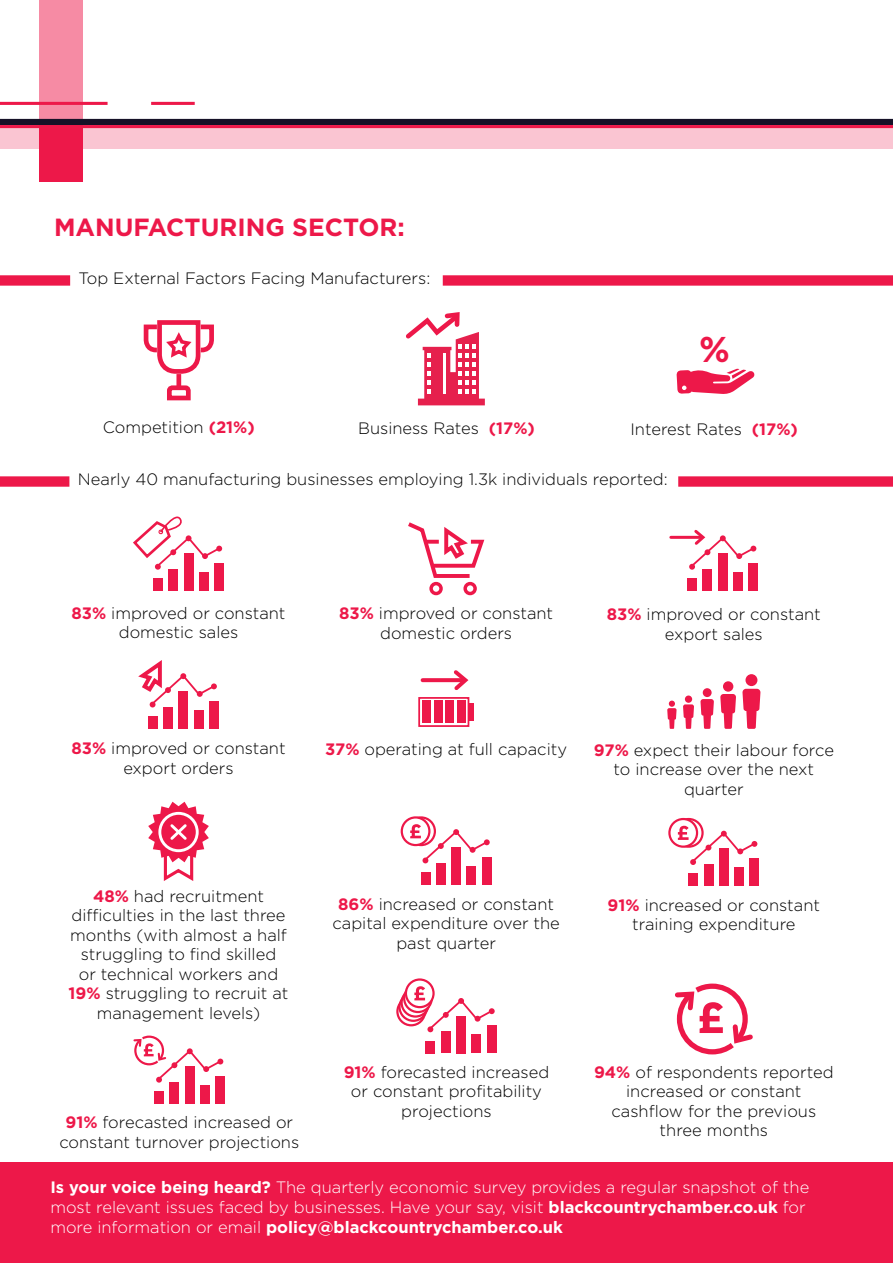
<style>
.page{position:relative;width:893px;height:1263px;background:#fff}
.page>*{position:absolute;margin:0;border:0;box-sizing:border-box;transform-origin:0 0}
.t1{font:700 35.85px "Gotham";color:#ed1849}
.t2{font:700 24.75px "Gotham";color:#ed1849}
.t3{font:300 16.5px/19.5px "Gotham";color:#000;text-align:center}
.t4{font:300 16.5px/19.5px "Gotham";color:#fff}
.s1{font-weight:700;color:#ed1849}
.s2{font-weight:700}
</style>
<div class="page">
<div style="left:39px;top:119px;width:44px;height:63px;background:#ed1849"></div>
<div style="left:39px;top:0;width:44px;height:119px;background:#f68ba4"></div>
<hr style="left:151px;top:102px;width:44px;height:3px;background:#ed1849">
<hr style="left:0;top:102px;width:108px;height:3px;background:#ed1849">
<div style="left:0;top:128px;width:893px;height:21px;background:#fac5d2"></div>
<div style="left:0;top:119px;width:893px;height:6px;background:#161127"></div>
<hr style="left:0;top:125px;width:893px;height:3px;background:#ed1849">
<div style="left:429px;top:582px;width:14px;height:13px;border:3px solid #ed1849;border-radius:50%"></div>
<div style="left:463px;top:582px;width:14px;height:13px;border:3px solid #ed1849;border-radius:50%"></div>
<svg style="left:408px;top:522px;width:77px;height:56px"></svg>
<svg style="left:167px;top:383px;width:24px;height:18px"></svg>
<div style="left:176px;top:374px;width:5px;height:15px;background:#ed1849"></div>
<svg style="left:143px;top:320px;width:71px;height:56px"></svg>
<svg style="left:406px;top:312px;width:79px;height:93px"></svg>
<div style="left:0;top:275px;width:70px;height:11px;background:#ed1849"></div>
<div style="left:0;top:476px;width:69px;height:11px;background:#ed1849"></div>
<div style="left:153px;top:578px;width:10px;height:13px;background:#ed1849"></div>
<div style="left:168px;top:569px;width:10px;height:22px;background:#ed1849"></div>
<div style="left:184px;top:553px;width:9px;height:38px;background:#ed1849"></div>
<div style="left:199px;top:572px;width:10px;height:19px;background:#ed1849"></div>
<div style="left:214px;top:563px;width:10px;height:28px;background:#ed1849"></div>
<svg style="left:133px;top:516px;width:89px;height:54px"></svg>
<div style="left:687px;top:578px;width:10px;height:13px;background:#ed1849"></div>
<div style="left:703px;top:569px;width:9px;height:22px;background:#ed1849"></div>
<div style="left:718px;top:553px;width:10px;height:38px;background:#ed1849"></div>
<div style="left:733px;top:572px;width:10px;height:19px;background:#ed1849"></div>
<div style="left:748px;top:563px;width:10px;height:28px;background:#ed1849"></div>
<svg style="left:689px;top:529px;width:67px;height:41px"></svg>
<hr style="left:671px;top:536px;width:31px;height:3px;background:#ed1849">
<div style="left:422px;top:701px;width:9px;height:22px;background:#ed1849"></div>
<div style="left:434px;top:701px;width:8px;height:22px;background:#ed1849"></div>
<div style="left:445px;top:701px;width:9px;height:22px;background:#ed1849"></div>
<div style="left:457px;top:701px;width:8px;height:22px;background:#ed1849"></div>
<div style="left:418px;top:697px;width:51px;height:30px;border:2px solid #ed1849"></div>
<div style="left:469px;top:703px;width:5px;height:18px;background:#ed1849"></div>
<svg style="left:450px;top:670px;width:19px;height:20px"></svg>
<svg style="left:423px;top:678px;width:41px;height:4px"></svg>
<svg style="left:667px;top:701px;width:10px;height:28px"></svg>
<div style="left:685px;top:695px;width:7px;height:8px;background:#ed1849;border-radius:50%"></div>
<svg style="left:683px;top:704px;width:11px;height:25px"></svg>
<div style="left:703px;top:688px;width:9px;height:9px;background:#ed1849;border-radius:50%"></div>
<svg style="left:700px;top:699px;width:14px;height:30px"></svg>
<div style="left:723px;top:681px;width:10px;height:11px;background:#ed1849;border-radius:50%"></div>
<svg style="left:720px;top:694px;width:16px;height:35px"></svg>
<div style="left:745px;top:674px;width:12px;height:12px;background:#ed1849;border-radius:50%"></div>
<svg style="left:742px;top:689px;width:19px;height:40px"></svg>
<svg style="left:148px;top:802px;width:61px;height:79px"></svg>
<div style="left:406px;top:816px;width:30px;height:30px;border:2px solid #ed1849;border-radius:50%"></div>
<svg style="left:402px;top:817px;width:27px;height:28px"></svg>
<div style="left:401px;top:816px;width:29px;height:30px;border:2px solid #ed1849;border-radius:50%"></div>
<div style="left:421px;top:872px;width:9px;height:12px;background:#ed1849"></div>
<div style="left:436px;top:862px;width:10px;height:22px;background:#ed1849"></div>
<div style="left:451px;top:847px;width:10px;height:37px;background:#ed1849"></div>
<div style="left:467px;top:866px;width:9px;height:18px;background:#ed1849"></div>
<div style="left:482px;top:857px;width:10px;height:27px;background:#ed1849"></div>
<svg style="left:410px;top:824px;width:80px;height:39px"></svg>
<div style="left:674px;top:818px;width:30px;height:30px;border:2px solid #ed1849;border-radius:50%"></div>
<svg style="left:669px;top:819px;width:28px;height:28px"></svg>
<div style="left:668px;top:818px;width:30px;height:30px;border:2px solid #ed1849;border-radius:50%"></div>
<div style="left:688px;top:874px;width:10px;height:12px;background:#ed1849"></div>
<div style="left:704px;top:864px;width:9px;height:22px;background:#ed1849"></div>
<div style="left:719px;top:848px;width:10px;height:38px;background:#ed1849"></div>
<div style="left:734px;top:867px;width:10px;height:19px;background:#ed1849"></div>
<div style="left:749px;top:858px;width:10px;height:28px;background:#ed1849"></div>
<svg style="left:678px;top:826px;width:79px;height:39px"></svg>
<div style="left:678px;top:476px;width:215px;height:11px;background:#ed1849"></div>
<div style="left:443px;top:275px;width:450px;height:11px;background:#ed1849"></div>
<svg style="left:676px;top:369px;width:79px;height:25px"></svg>
<div style="left:154px;top:1091px;width:10px;height:13px;background:#ed1849"></div>
<div style="left:170px;top:1082px;width:9px;height:22px;background:#ed1849"></div>
<div style="left:185px;top:1066px;width:10px;height:38px;background:#ed1849"></div>
<div style="left:200px;top:1085px;width:10px;height:19px;background:#ed1849"></div>
<div style="left:215px;top:1076px;width:10px;height:28px;background:#ed1849"></div>
<svg style="left:133px;top:1035px;width:90px;height:48px"></svg>
<div style="left:426px;top:1041px;width:9px;height:12px;background:#ed1849"></div>
<div style="left:441px;top:1031px;width:10px;height:22px;background:#ed1849"></div>
<div style="left:456px;top:1016px;width:10px;height:37px;background:#ed1849"></div>
<div style="left:471px;top:1034px;width:10px;height:19px;background:#ed1849"></div>
<div style="left:487px;top:1025px;width:10px;height:28px;background:#ed1849"></div>
<svg style="left:397px;top:998px;width:28px;height:27px"></svg>
<div style="left:396px;top:996px;width:30px;height:30px;border:2px solid #ed1849;border-radius:50%"></div>
<svg style="left:400px;top:993px;width:27px;height:28px"></svg>
<div style="left:398px;top:992px;width:30px;height:30px;border:2px solid #ed1849;border-radius:50%"></div>
<svg style="left:402px;top:989px;width:27px;height:27px"></svg>
<div style="left:400px;top:988px;width:30px;height:30px;border:2px solid #ed1849;border-radius:50%"></div>
<svg style="left:404px;top:984px;width:28px;height:28px"></svg>
<div style="left:403px;top:983px;width:30px;height:30px;border:2px solid #ed1849;border-radius:50%"></div>
<svg style="left:406px;top:979px;width:28px;height:28px"></svg>
<div style="left:405px;top:978px;width:30px;height:30px;border:2px solid #ed1849;border-radius:50%"></div>
<svg style="left:414px;top:986px;width:81px;height:46px"></svg>
<svg style="left:675px;top:983px;width:78px;height:72px"></svg>
<div style="left:148px;top:716px;width:10px;height:12px;background:#ed1849"></div>
<div style="left:163px;top:707px;width:10px;height:21px;background:#ed1849"></div>
<div style="left:178px;top:691px;width:10px;height:37px;background:#ed1849"></div>
<div style="left:194px;top:710px;width:10px;height:18px;background:#ed1849"></div>
<div style="left:209px;top:701px;width:10px;height:27px;background:#ed1849"></div>
<svg style="left:138px;top:660px;width:79px;height:47px"></svg>
<div style="left:0;top:1163px;width:893px;height:100px;background:#ed1849"></div>
<h2 class="t2" style="left:54px;top:213px;width:352px">MANUFACTURING SECTOR:</h2>
<p class="t3" style="left:78px;top:268px;width:353px">Top External Factors Facing Manufacturers:</p>
<p class="t3" style="left:103px;top:417px;width:153px">Competition <span class="s1">(21%)</span></p>
<p class="t3" style="left:358px;top:418px;width:178px">Business Rates <span class="s1">(17%)</span></p>
<h1 class="t1" style="left:699px;top:328px;width:32px">%</h1>
<p class="t3" style="left:630px;top:419px;width:169px">Interest Rates <span class="s1">(17%)</span></p>
<p class="t3" style="left:78px;top:469px;width:591px">Nearly 40 manufacturing businesses employing 1.3k individuals reported:</p>
<p class="t3" style="left:71px;top:603px;width:216px"><span class="s1">83%</span> improved or constant domestic sales</p>
<p class="t3" style="left:339px;top:604px;width:216px"><span class="s1">83%</span> improved or constant domestic orders</p>
<p class="t3" style="left:607px;top:604px;width:216px"><span class="s1">83%</span> improved or constant export sales</p>
<p class="t3" style="left:71px;top:738px;width:216px"><span class="s1">83%</span> improved or constant export orders</p>
<p class="t3" style="left:325px;top:739px;width:243px"><span class="s1">37%</span> operating at full capacity</p>
<p class="t3" style="left:594px;top:740px;width:242px"><span class="s1">97%</span> expect their labour force to increase over the next quarter</p>
<p class="t3" style="left:69px;top:886px;width:221px"><span class="s1">48%</span> had recruitment difficulties in the last three months (with almost a half struggling to find skilled<br>or technical workers and<br><span class="s1">19%</span> struggling to recruit at management levels)</p>
<p class="t3" style="left:59px;top:1112px;width:241px"><span class="s1">91%</span> forecasted increased or constant turnover projections</p>
<p class="t3" style="left:332px;top:894px;width:229px"><span class="s1">86%</span> increased or constant capital expenditure over the past quarter</p>
<p class="t3" style="left:608px;top:895px;width:214px"><span class="s1">91%</span> increased or constant training expenditure</p>
<p class="t3" style="left:344px;top:1062px;width:207px"><span class="s1">91%</span> forecasted increased or constant profitability projections</p>
<p class="t3" style="left:594px;top:1062px;width:241px"><span class="s1">94%</span> of respondents reported increased or constant cashflow for the previous three months</p>
<p class="t4" style="left:50px;top:1178px;width:760px"><span class="s2">Is your voice being heard?</span> The quarterly economic survey provides a regular snapshot of the most relevant issues faced by businesses. Have your say, visit <span class="s2">blackcountrychamber.co.uk</span> for more information or email <span class="s2">policy@blackcountrychamber.co.uk</span></p>
</div>
